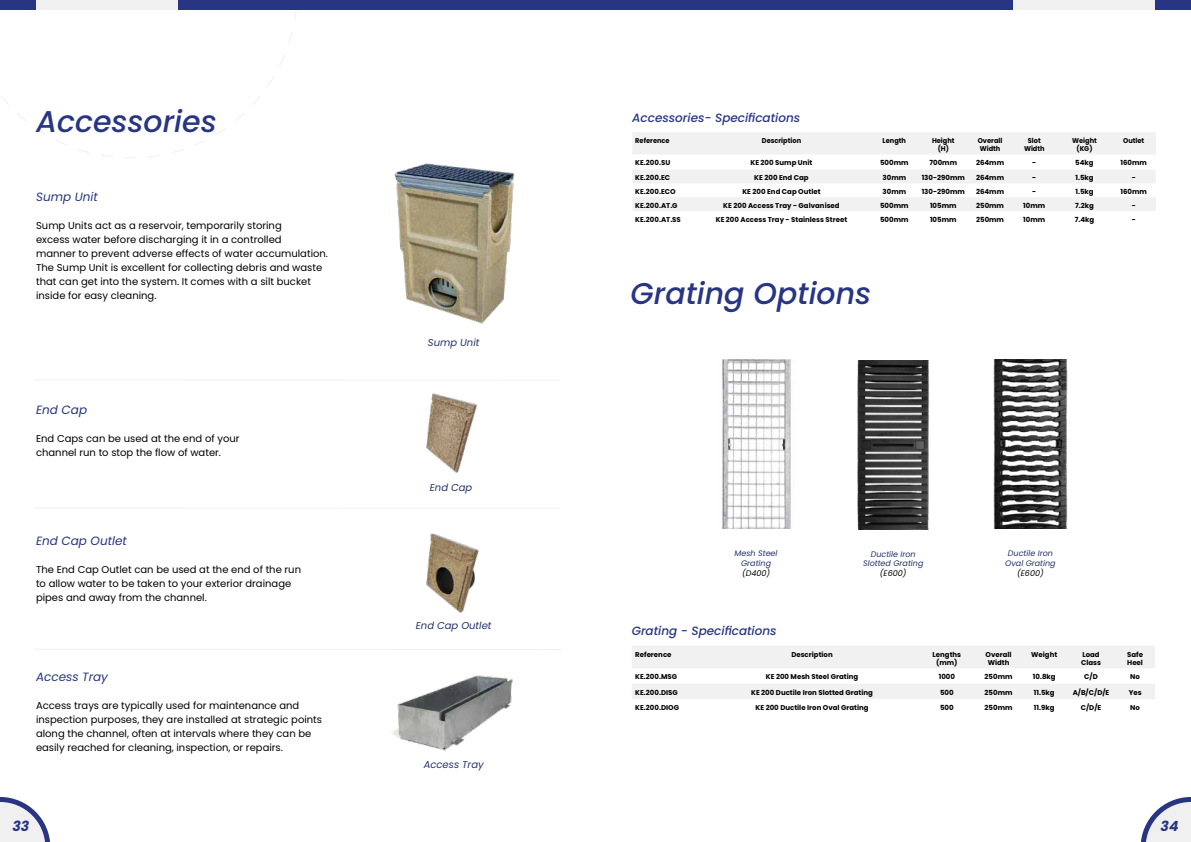
<style>
.page{position:relative;width:1191px;height:842px;background:#fff}
.page>*{position:absolute;margin:0;border:0;box-sizing:border-box;transform-origin:0 0}
.t1{font:italic 500 30px "Poppins";color:#283583}
.t2{font:italic 700 14px "Poppins";color:#283583}
.t3{font:italic 500 12px "Poppins";color:#283583}
.t4{font:italic 12px "Poppins";color:#273680}
.t5{font:10px/14px "Poppins";color:#000}
.t6{font:italic 10px "Poppins";color:#25336d}
.t7{font:italic 8px/9.6px "Poppins";color:#25336d;text-align:center}
.t8{font:italic 8px "Poppins";color:#000}
.t9{font:700 7px/8.4px "Poppins";color:#000;text-align:center}
.t10{font:700 7px/8.4px "Poppins";color:#000;text-align:center;scale:.95 1}
</style>
<div class="page">
<div style="left:0;top:0;width:1191px;height:10px;background:#283583"></div>
<div style="left:1013px;top:0;width:142px;height:10px;background:#f0f0f1"></div>
<div style="left:36px;top:0;width:142px;height:10px;background:#f0f0f1"></div>
<svg style="left:0;top:797px;width:50px;height:45px"></svg>
<svg style="left:1141px;top:797px;width:50px;height:45px"></svg>
<svg style="left:632px;top:646px;width:523px;height:53px"></svg>
<img style="left:857px;top:360px;width:72px;height:169px">
<img style="left:722px;top:360px;width:69px;height:169px">
<img style="left:993px;top:360px;width:75px;height:168px">
<hr style="left:35px;top:379px;width:526px;height:2px;background:#f0f0f1">
<hr style="left:35px;top:507px;width:526px;height:2px;background:#f0f0f1">
<hr style="left:35px;top:649px;width:526px;height:1px;background:#f0f0f1">
<img style="left:394px;top:163px;width:121px;height:161px">
<img style="left:392px;top:675px;width:121px;height:76px">
<img style="left:426px;top:393px;width:51px;height:80px">
<img style="left:426px;top:533px;width:53px;height:80px">
<svg style="left:632px;top:132px;width:523px;height:79px;fill:#f1f1f1"></svg>
<h1 class="t1" style="left:36px;top:104px;width:182px">Accessories</h1>
<p class="t4" style="left:36px;top:190px;width:63px">Sump Unit</p>
<p class="t5" style="left:36px;top:219px;width:293px">Sump Units act as a reservoir, temporarily storing<br>excess water before discharging it in a controlled<br>manner to prevent adverse effects of water accumulation.<br>The Sump Unit is excellent for collecting debris and waste that can get into the system. It comes with a silt bucket inside for easy cleaning.</p>
<p class="t4" style="left:36px;top:402px;width:53px">End Cap</p>
<p class="t5" style="left:36px;top:431px;width:205px">End Caps can be used at the end of your channel run to stop the flow of water.</p>
<p class="t4" style="left:36px;top:534px;width:92px">End Cap Outlet</p>
<p class="t5" style="left:36px;top:562px;width:267px">The End Cap Outlet can be used at the end of the run to allow water to be taken to your exterior drainage pipes and away from the channel.</p>
<p class="t4" style="left:36px;top:670px;width:74px">Access Tray</p>
<p class="t5" style="left:36px;top:699px;width:288px">Access trays are typically used for maintenance and inspection purposes, they are installed at strategic points along the channel, often at intervals where they can be easily reached for cleaning, inspection, or repairs.</p>
<p class="t6" style="left:428px;top:336px;width:53px">Sump Unit</p>
<p class="t6" style="left:430px;top:482px;width:44px">End Cap</p>
<p class="t6" style="left:416px;top:620px;width:77px">End Cap Outlet</p>
<p class="t6" style="left:424px;top:758px;width:62px">Access Tray</p>
<p class="t3" style="left:632px;top:111px;width:169px">Accessories- Specifications</p>
<p class="t10" style="left:635px;top:136px;width:38px">Reference</p>
<p class="t10" style="left:762px;top:136px;width:43px">Description</p>
<p class="t10" style="left:882px;top:136px;width:26px">Length</p>
<p class="t10" style="left:932px;top:136px;width:25px">Height (H)</p>
<p class="t10" style="left:977px;top:136px;width:28px;text-align:left">Overall<br>Width</p>
<p class="t10" style="left:1024px;top:136px;width:23px">Slot<br>Width</p>
<p class="t10" style="left:1072px;top:136px;width:27px">Weight (KG)</p>
<p class="t10" style="left:1123px;top:136px;width:24px">Outlet</p>
<p class="t9" style="left:635px;top:158px;width:36px">KE.200.SU</p>
<p class="t9" style="left:750px;top:158px;width:63px">KE 200 Sump Unit</p>
<p class="t9" style="left:880px;top:158px;width:30px">500mm</p>
<p class="t9" style="left:929px;top:158px;width:29px">700mm</p>
<p class="t9" style="left:976px;top:158px;width:30px">264mm</p>
<p class="t9" style="left:1032px;top:158px;width:6px">-</p>
<p class="t9" style="left:1075px;top:158px;width:20px">54kg</p>
<p class="t9" style="left:1120px;top:158px;width:28px">160mm</p>
<p class="t9" style="left:635px;top:174px;width:36px">KE.200.EC</p>
<p class="t9" style="left:754px;top:174px;width:56px">KE 200 End Cap</p>
<p class="t9" style="left:882px;top:174px;width:25px">30mm</p>
<p class="t9" style="left:921px;top:174px;width:45px">130-290mm</p>
<p class="t9" style="left:976px;top:174px;width:30px">264mm</p>
<p class="t9" style="left:1032px;top:174px;width:6px">-</p>
<p class="t9" style="left:1075px;top:174px;width:20px">1.5kg</p>
<p class="t9" style="left:1131px;top:174px;width:6px">-</p>
<p class="t9" style="left:635px;top:187px;width:42px">KE.200.ECO</p>
<p class="t9" style="left:742px;top:187px;width:80px">KE 200 End Cap Outlet</p>
<p class="t9" style="left:882px;top:187px;width:25px">30mm</p>
<p class="t9" style="left:921px;top:187px;width:45px">130-290mm</p>
<p class="t9" style="left:976px;top:187px;width:30px">264mm</p>
<p class="t9" style="left:1032px;top:187px;width:6px">-</p>
<p class="t9" style="left:1075px;top:187px;width:20px">1.5kg</p>
<p class="t9" style="left:1120px;top:187px;width:28px">160mm</p>
<p class="t9" style="left:635px;top:201px;width:44px">KE.200.AT.G</p>
<p class="t9" style="left:723px;top:201px;width:118px">KE 200 Access Tray - Galvanised</p>
<p class="t9" style="left:880px;top:201px;width:30px">500mm</p>
<p class="t9" style="left:930px;top:201px;width:28px">105mm</p>
<p class="t9" style="left:976px;top:201px;width:29px">250mm</p>
<p class="t9" style="left:1023px;top:201px;width:24px">10mm</p>
<p class="t9" style="left:1075px;top:201px;width:20px">7.2kg</p>
<p class="t9" style="left:1131px;top:201px;width:6px">-</p>
<p class="t9" style="left:635px;top:215px;width:47px">KE.200.AT.SS</p>
<p class="t9" style="left:716px;top:215px;width:133px">KE 200 Access Tray - Stainless Street</p>
<p class="t9" style="left:880px;top:215px;width:30px">500mm</p>
<p class="t9" style="left:930px;top:215px;width:28px">105mm</p>
<p class="t9" style="left:976px;top:215px;width:29px">250mm</p>
<p class="t9" style="left:1023px;top:215px;width:24px">10mm</p>
<p class="t9" style="left:1074px;top:215px;width:21px">7.4kg</p>
<p class="t9" style="left:1131px;top:215px;width:6px">-</p>
<h1 class="t1" style="left:630px;top:276px;width:242px">Grating Options</h1>
<p class="t7" style="left:734px;top:549px;width:44px">Mesh Steel<br>Grating</p>
<p class="t8" style="left:742px;top:568px;width:30px">(D400)</p>
<p class="t3" style="left:632px;top:623px;width:146px">Grating - Specifications</p>
<p class="t7" style="left:863px;top:549px;width:62px">Ductile Iron<br>Slotted Grating</p>
<p class="t8" style="left:880px;top:568px;width:28px">(E600)</p>
<p class="t7" style="left:1005px;top:549px;width:52px">Ductile Iron<br>Oval Grating</p>
<p class="t8" style="left:1017px;top:568px;width:28px">(E600)</p>
<p class="t9" style="left:635px;top:650px;width:38px">Reference</p>
<p class="t9" style="left:791px;top:650px;width:43px">Description</p>
<p class="t9" style="left:932px;top:650px;width:30px">Lengths (mm)</p>
<p class="t9" style="left:985px;top:650px;width:28px">Overall<br>Width</p>
<p class="t9" style="left:1031px;top:650px;width:28px">Weight</p>
<p class="t9" style="left:1081px;top:650px;width:21px;text-align:left">Load<br>Class</p>
<p class="t9" style="left:1127px;top:650px;width:17px;text-align:left">Safe<br>Heel</p>
<p class="t9" style="left:635px;top:673px;width:43px">KE.200.MSG</p>
<p class="t9" style="left:766px;top:673px;width:94px">KE 200 Mesh Steel Grating</p>
<p class="t9" style="left:938px;top:673px;width:18px">1000</p>
<p class="t9" style="left:984px;top:673px;width:29px">250mm</p>
<p class="t9" style="left:1032px;top:673px;width:24px">10.8kg</p>
<p class="t9" style="left:1084px;top:673px;width:15px">C/D</p>
<p class="t9" style="left:1130px;top:673px;width:11px">No</p>
<p class="t9" style="left:635px;top:688px;width:44px">KE.200.DISG</p>
<p class="t9" style="left:751px;top:688px;width:123px">KE 200 Ductile Iron Slotted Grating</p>
<p class="t9" style="left:940px;top:688px;width:15px">500</p>
<p class="t9" style="left:984px;top:688px;width:29px">250mm</p>
<p class="t9" style="left:1033px;top:688px;width:22px">11.5kg</p>
<p class="t9" style="left:1072px;top:688px;width:38px">A/B/C/D/E</p>
<p class="t9" style="left:1128px;top:688px;width:14px">Yes</p>
<p class="t9" style="left:635px;top:703px;width:45px">KE.200.DIOG</p>
<p class="t9" style="left:755px;top:703px;width:114px">KE 200 Ductile Iron Oval Grating</p>
<p class="t9" style="left:940px;top:703px;width:15px">500</p>
<p class="t9" style="left:984px;top:703px;width:29px">250mm</p>
<p class="t9" style="left:1034px;top:703px;width:22px">11.9kg</p>
<p class="t9" style="left:1080px;top:703px;width:22px">C/D/E</p>
<p class="t9" style="left:1130px;top:703px;width:11px">No</p>
<h2 class="t2" style="left:12px;top:818px;width:18px">33</h2>
<h2 class="t2" style="left:1160px;top:818px;width:19px">34</h2>
</div>
